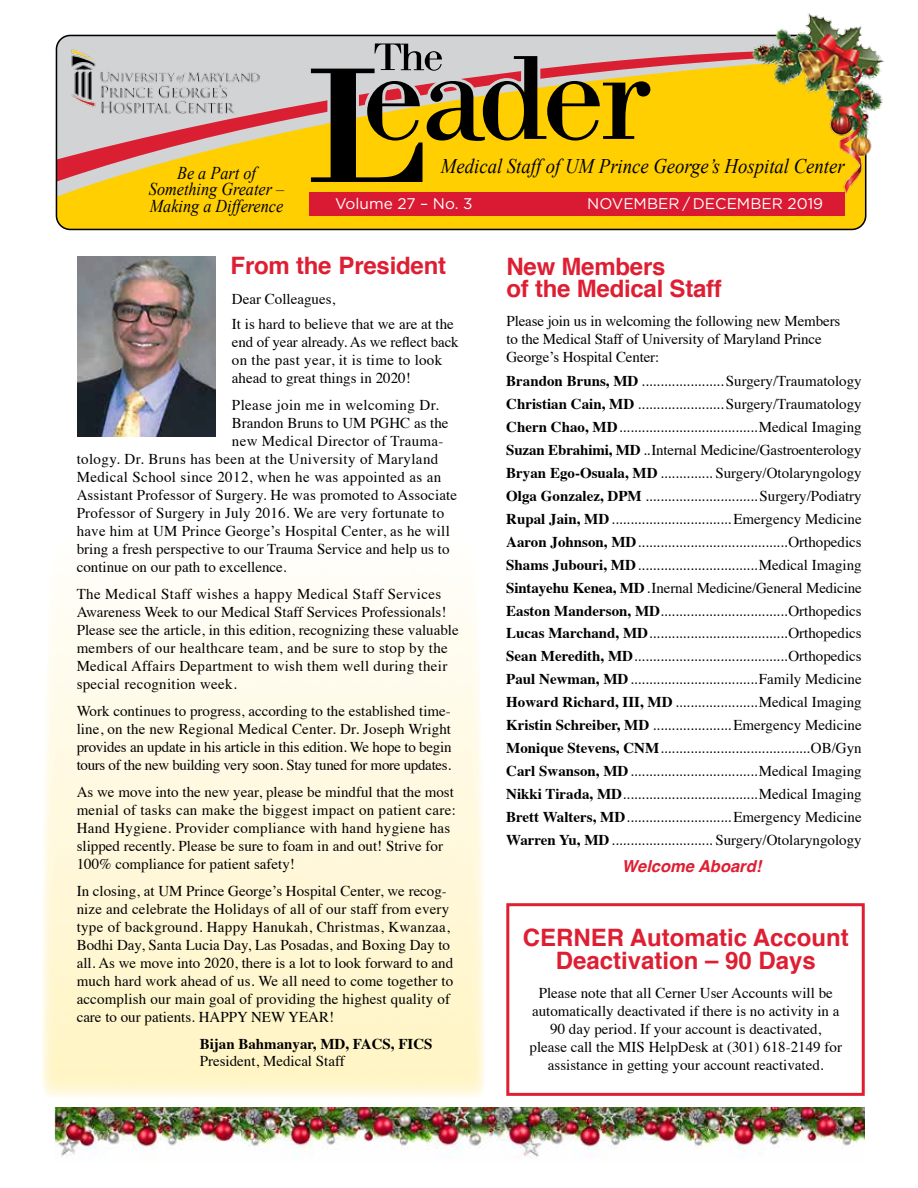
<style>
.page{position:relative;width:918px;height:1188px;background:#fff}
.page>*{position:absolute;margin:0;border:0;box-sizing:border-box;transform-origin:0 0}
.t1{font:700 24px/22.5px "Helvetica";letter-spacing:-.005em;color:#de1f33}
.t2{font:italic 700 22.5px "Times";color:#000}
.t3{font:italic 20.85px "Times New Roman";color:#000;scale:.9 1}
.t4{font:italic 18px/16.5px "Times New Roman";color:#000;text-align:center;scale:.9 1}
.t5{font:italic 700 16.5px "Helvetica";color:#de1f33}
.t6{font:15.45px "Gotham";color:#fff}
.t7{font:15px/18px "Times";color:#000}
.t8{font:15px/18px "Times";letter-spacing:.02em;color:#000}
.t9{font:15px "Times";letter-spacing:.025em;color:#000}
.t10{font:700 15px "Times";color:#000}
.s1{font-weight:700}
</style>
<div class="page">
<img style="left:42px;top:256px;width:443px;height:841px">
<div style="left:56px;top:35px;width:810px;height:194px;background:#d1d3d4;border-radius:14px"></div>
<svg style="left:56px;top:57px;width:811px;height:174px;fill:#ffcf01"></svg>
<div style="left:56px;top:35px;width:810px;height:195px;border:2px solid #000;border-radius:14px"></div>
<svg style="left:305px;top:43px;width:351px;height:145px"></svg>
<div style="left:310px;top:192px;width:535px;height:23px;background:#da1a32"></div>
<img style="left:67px;top:49px;width:198px;height:67px">
<img style="left:77px;top:256px;width:138px;height:181px">
<div style="left:506px;top:903px;width:359px;height:193px;border:3px solid #de1f33"></div>
<img style="left:54px;top:1107px;width:811px;height:51px">
<img style="left:749px;top:13px;width:135px;height:183px">
<h3 class="t3" style="left:441px;top:152px;width:450px">Medical Staff of UM Prince George’s Hospital Center</h3>
<p class="t4" style="left:149px;top:164px;width:152px">Be a Part of<br>Something Greater –<br>Making a Difference</p>
<p class="t6" style="left:335px;top:195px;width:139px">Volume 27 – No. 3</p>
<p class="t6" style="left:587px;top:195px;width:237px">NOVEMBER / DECEMBER 2019</p>
<h2 class="t2" style="left:180px;top:187px;width:195px">Making a Difference</h2>
<h1 class="t1" style="left:231px;top:255px;width:217px">From the President</h1>
<h1 class="t1" style="left:507px;top:255px;width:217px">New Members<br>of the Medical Staff</h1>
<p class="t7" style="left:507px;top:310px;width:335px">Please join us in welcoming the following new Members to the Medical Staff of University of Maryland Prince<br>George’s Hospital Center:</p>
<p class="t7" style="left:232px;top:285px;width:224px;line-height:25.5px">Dear Colleagues,<br>It is hard to believe that we are at the</p>
<p class="t7" style="left:232px;top:332px;width:228px">end of year already. As we reflect back on the past year, it is time to look ahead to great things in 2020!</p>
<p class="t9" style="left:232px;top:391px;width:209px">Please join me in welcoming Dr.</p>
<p class="t7" style="left:232px;top:413px;width:218px">Brandon Bruns to UM PGHC as the</p>
<p class="t8" style="left:232px;top:431px;width:213px">new Medical Director of Trauma-</p>
<p class="t9" style="left:77px;top:445px;width:363px">tology. Dr. Bruns has been at the University of Maryland</p>
<p class="t9" style="left:77px;top:463px;width:366px">Medical School since 2012, when he was appointed as an</p>
<p class="t7" style="left:77px;top:485px;width:382px">Assistant Professor of Surgery. He was promoted to Associate</p>
<p class="t7" style="left:77px;top:503px;width:369px">Professor of Surgery in July 2016. We are very fortunate to</p>
<p class="t7" style="left:77px;top:521px;width:375px">have him at UM Prince George’s Hospital Center, as he will</p>
<p class="t7" style="left:77px;top:539px;width:374px">bring a fresh perspective to our Trauma Service and help us to</p>
<p class="t7" style="left:77px;top:557px;width:211px">continue on our path to excellence.</p>
<p class="t8" style="left:77px;top:584px;width:384px">The Medical Staff wishes a happy Medical Staff Services Awareness Week to our Medical Staff Services Professionals!<br>Please see the article, in this edition, recognizing these valuable members of our healthcare team, and be sure to stop by the Medical Affairs Department to wish them well during their special recognition week.</p>
<p class="t7" style="left:77px;top:701px;width:376px;text-align:justify">Work continues to progress, according to the established time&shy;line, on the new Regional Medical Center. Dr. Joseph Wright provides an update in his article in this edition. We hope to begin tours of the new building very soon. Stay tuned for more updates.</p>
<p class="t7" style="left:77px;top:782px;width:381px">As we move into the new year, please be mindful that the most menial of tasks can make the biggest impact on patient care:<br>Hand Hygiene. Provider compliance with hand hygiene has slipped recently. Please be sure to foam in and out! Strive for 100% compliance for patient safety!</p>
<p class="t7" style="left:77px;top:881px;width:378px">In closing, at UM Prince George’s Hospital Center, we recog&shy;nize and celebrate the Holidays of all of our staff from every type of background. Happy Hanukah, Christmas, Kwanzaa, Bodhi Day, Santa Lucia Day, Las Posadas, and Boxing Day to all. As we move into 2020, there is a lot to look forward to and much hard work ahead of us. We all need to come together to accomplish our main goal of providing the highest quality of care to our patients. HAPPY NEW YEAR!</p>
<p class="t10" style="left:200px;top:1033px;width:234px">Bijan Bahmanyar, MD, FACS, FICS</p>
<p class="t7" style="left:200px;top:1050px;width:147px">President, Medical Staff</p>
<p class="t7" style="left:506px;top:368px;width:357px;line-height:23px;text-align:justify"><span class="s1">Brandon Bruns, MD</span> ...................... Surgery/Traumatology <span class="s1">Christian Cain, MD</span> ....................... Surgery/Traumatology <span class="s1">Chern Chao, MD</span>.....................................Medical Imaging <span class="s1">Suzan Ebrahimi, MD</span> ..Internal Medicine/Gastroenterology <span class="s1">Bryan Ego-Osuala, MD</span> .............. Surgery/Otolaryngology <span class="s1">Olga Gonzalez, DPM</span> ..............................Surgery/Podiatry <span class="s1">Rupal Jain, MD</span>................................Emergency Medicine <span class="s1">Aaron Johnson, MD</span>........................................Orthopedics <span class="s1">Shams Jubouri, MD</span>................................Medical Imaging <span class="s1">Sintayehu Kenea, MD</span>.Inernal Medicine/General Medicine <span class="s1">Easton Manderson, MD</span>..................................Orthopedics <span class="s1">Lucas Marchand, MD</span>.....................................Orthopedics <span class="s1">Sean Meredith, MD</span>.........................................Orthopedics <span class="s1">Paul Newman, MD</span>..................................Family Medicine <span class="s1">Howard Richard, III, MD</span> ......................Medical Imaging <span class="s1">Kristin Schreiber, MD</span> .....................Emergency Medicine <span class="s1">Monique Stevens, CNM</span>........................................OB/Gyn <span class="s1">Carl Swanson, MD</span>..................................Medical Imaging <span class="s1">Nikki Tirada, MD</span>....................................Medical Imaging <span class="s1">Brett Walters, MD</span>............................Emergency Medicine <span class="s1">Warren Yu, MD</span>........................... Surgery/Otolaryngology</p>
<p class="t5" style="left:622px;top:853px;width:141px">Welcome Aboard!</p>
<h1 class="t1" style="left:523px;top:927px;width:328px;text-align:center">CERNER Automatic Account<br>Deactivation – 90 Days</h1>
<p class="t7" style="left:530px;top:982px;width:314px;text-align:center">Please note that all Cerner User Accounts will be automatically deactivated if there is no activity in a 90 day period. If your account is deactivated,<br>please call the MIS HelpDesk at (301) 618-2149 for assistance in getting your account reactivated.</p>
</div>
